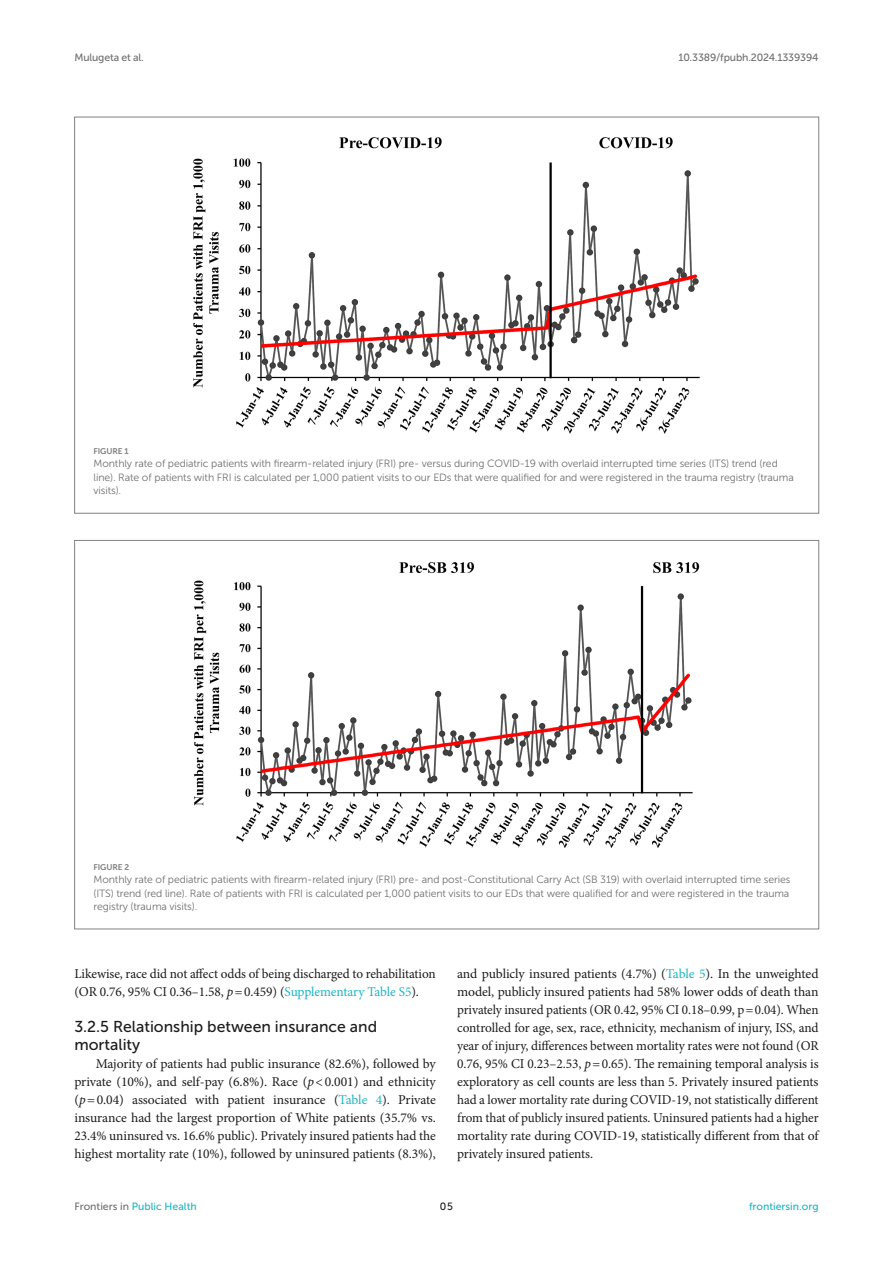
<style>
.page{position:relative;width:893px;height:1263px;background:#fff}
.page>*{position:absolute;margin:0;border:0;box-sizing:border-box;transform-origin:0 0}
.HEAD_3{font:15.75px/18px "Museo Sans 500";color:#1b1c1b}
.TEXT_FLUSH{font:13.5px/18px "Minion Pro";letter-spacing:-.005em;color:#1b1c1b;text-align:justify}
.TEXT{font:13.5px/18px "Minion Pro";letter-spacing:-.005em;color:#1b1c1b}
.FIG_LEG{font:10.5px/13.5px "Museo Sans 300";letter-spacing:-.01em;color:#706f70}
.t1{font:10.5px "Museo Sans 500";letter-spacing:-.015em;color:#706f70}
.t2{font:10.5px "Museo Sans 500";color:#1db5c3}
.t3{font:10.5px "Museo Sans 500";color:#1b1c1b}
.FIG_HD{font:8.25px "Museo Sans 700";letter-spacing:-.01em;color:#7e7f7f}
.s1{font-style:italic}
.s2{color:#1db5c3}
.s3{color:#706f70}
</style>
<div class="page">
<img style="left:193px;top:137px;width:507px;height:297px">
<img style="left:194px;top:562px;width:506px;height:286px">
<p class="t1" style="left:74px;top:51px;width:71px">Mulugeta et al.</p>
<p class="t1" style="left:678px;top:51px;width:142px">10.3389/fpubh.2024.1339394</p>
<p class="FIG_HD" style="left:94px;top:446px;width:37px">FIGURE 1</p>
<p class="FIG_LEG" style="left:94px;top:457px;width:702px">Monthly rate of pediatric patients with firearm-related injury (FRI) pre- versus during COVID-19 with overlaid interrupted time series (ITS) trend (red line). Rate of patients with FRI is calculated per 1,000 patient visits to our EDs that were qualified for and were registered in the trauma registry (trauma visits).</p>
<p class="FIG_HD" style="left:94px;top:862px;width:37px">FIGURE 2</p>
<p class="FIG_LEG" style="left:94px;top:873px;width:698px;text-align:justify">Monthly rate of pediatric patients with firearm-related injury (FRI) pre- and post-Constitutional Carry Act (SB 319) with overlaid interrupted time series (ITS) trend (red line). Rate of patients with FRI is calculated per 1,000 patient visits to our EDs that were qualified for and were registered in the trauma registry (trauma visits).</p>
<p class="TEXT" style="left:74px;top:965px;width:363px">Likewise, race did not affect odds of being discharged to rehabilitation (OR 0.76, 95% CI 0.36–1.58, <span class="s1">p</span>=0.459) (<span class="s2">Supplementary Table S5</span>).</p>
<p class="HEAD_3" style="left:74px;top:1018px;width:304px">3.2.5 Relationship between insurance and mortality</p>
<p class="TEXT_FLUSH" style="left:74px;top:1055px;width:363px;text-indent:21px">Majority of patients had public insurance (82.6%), followed by private (10%), and self-pay (6.8%). Race (<span class="s1">p</span>&lt;0.001) and ethnicity (<span class="s1">p</span>=0.04) associated with patient insurance (<span class="s2">Table 4</span>). Private insurance had the largest proportion of White patients (35.7% vs.<br>23.4% uninsured vs. 16.6% public). Privately insured patients had the highest mortality rate (10%), followed by uninsured patients (8.3%),</p>
<p class="TEXT_FLUSH" style="left:457px;top:965px;width:363px">and publicly insured patients (4.7%) (<span class="s2">Table 5</span>). In the unweighted model, publicly insured patients had 58% lower odds of death than privately insured patients (OR 0.42, 95% CI 0.18–0.99, p=0.04). When controlled for age, sex, race, ethnicity, mechanism of injury, ISS, and year of injury, differences between mortality rates were not found (OR 0.76, 95% CI 0.23–2.53, <span class="s1">p</span>=0.65). The remaining temporal analysis is exploratory as cell counts are less than 5. Privately insured patients had a lower mortality rate during COVID-19, not statistically different from that of publicly insured patients. Uninsured patients had a higher mortality rate during COVID-19, statistically different from that of privately insured patients.</p>
<p class="t2" style="left:74px;top:1200px;width:124px"><span class="s3">Frontiers in</span> Public Health</p>
<p class="t3" style="left:440px;top:1200px;width:14px">05</p>
<p class="t2" style="left:749px;top:1200px;width:71px">frontiersin.org</p>
</div>
